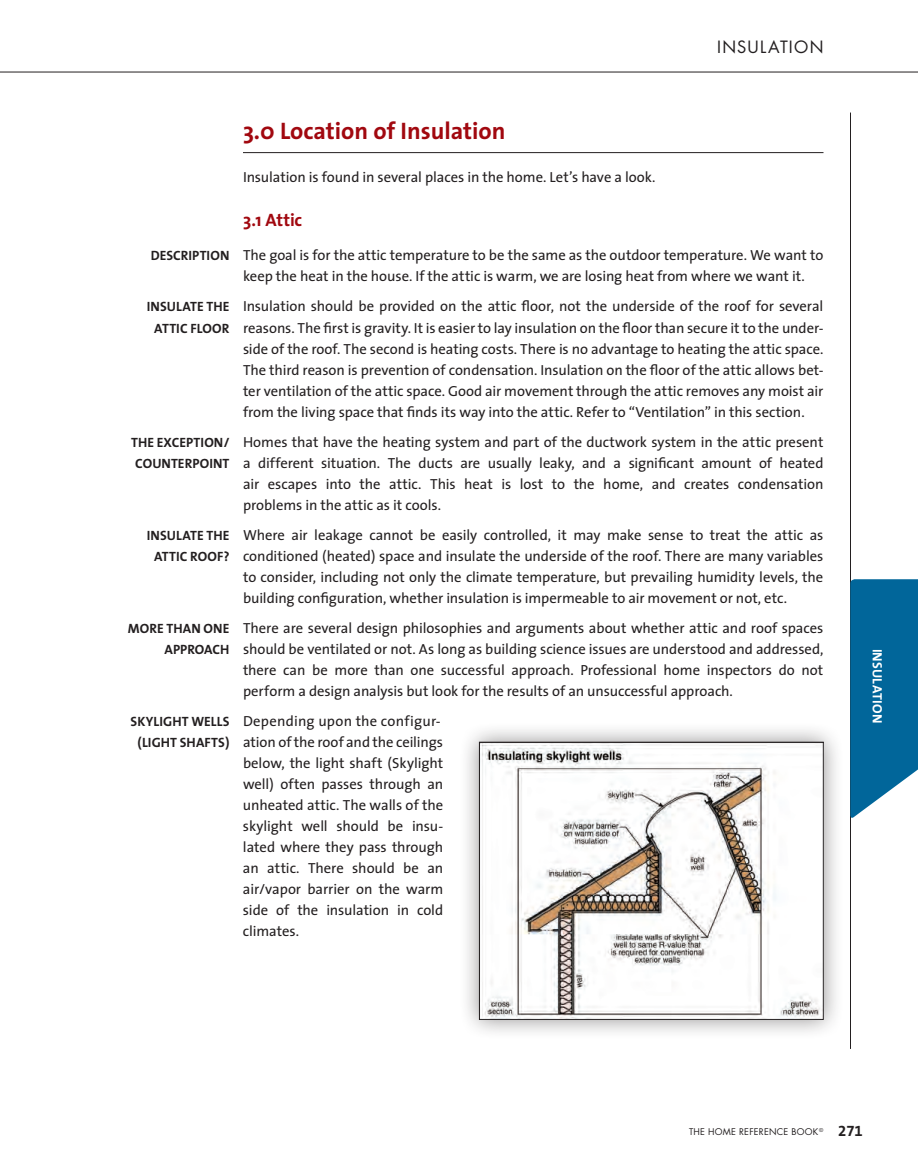
<style>
.page{position:relative;width:918px;height:1175px;background:#fff}
.page>*{position:absolute;margin:0;border:0;box-sizing:border-box;transform-origin:0 0}
.t1{font:700 24px "The Sans";color:#a1080f}
.t2{font:700 18px "The Sans";letter-spacing:-.01em;color:#a1080f}
.t3{font:16.5px "Futura";letter-spacing:.08em;color:#231f20}
.t4{font:15px "The Sans Bold Expert";color:#231f20}
.t5{font:14.7px/21px "The Sans";letter-spacing:-.005em;color:#231f20}
.t6{font:14.7px "The Sans";letter-spacing:.015em;color:#231f20}
.t7{font:700 13.5px "The Sans";letter-spacing:.015em;color:#fff}
.t8{font:9px "Futura";letter-spacing:.025em;color:#231f20}
.s1{font-weight:700;font-size:13.5px}
</style>
<div class="page">
<hr style="left:0;top:72px;width:918px;height:1px;background:#231f20">
<hr style="left:850px;top:112px;width:1px;height:936px;background:#231f20">
<svg style="left:850px;top:579px;width:68px;height:239px;background:#1973a1"></svg>
<hr style="left:243px;top:152px;width:581px;height:1px;background:#231f20">
<div style="left:458px;top:721px;width:386px;height:319px;background:#231f20;opacity:.5"></div>
<img style="left:481px;top:744px;width:341px;height:273px">
<div style="left:479px;top:742px;width:345px;height:277px;border:1px solid #231f20"></div>
<p class="t3" style="left:717px;top:36px;width:108px">INSULATION</p>
<h1 class="t1" style="left:243px;top:111px;width:264px">3.0 Location of Insulation</h1>
<p class="t5" style="left:243px;top:166px;width:414px">Insulation is found in several places in the home. Let’s have a look.</p>
<p class="t2" style="left:243px;top:205px;width:61px">3.1 Attic</p>
<p class="t5" style="left:243px;top:244px;width:582px;text-indent:-92px"><span class="s1">DESCRIPTION</span> The goal is for the attic temperature to be the same as the outdoor temperature. We want to keep the heat in the house. If the attic is warm, we are losing heat from where we want it.</p>
<p class="t5" style="left:147px;top:295px;width:678px"><span class="s1">INSULATE THE</span> Insulation should be provided on the attic floor, not the underside of the roof for several</p>
<p class="t5" style="left:154px;top:316px;width:671px"><span class="s1">ATTIC FLOOR</span> reasons. The first is gravity. It is easier to lay insulation on the floor than secure it to the under-</p>
<p class="t5" style="left:243px;top:337px;width:582px">side of the roof. The second is heating costs. There is no advantage to heating the attic space.</p>
<p class="t5" style="left:243px;top:358px;width:582px">The third reason is prevention of condensation. Insulation on the floor of the attic allows bet-</p>
<p class="t5" style="left:243px;top:379px;width:582px">ter ventilation of the attic space. Good air movement through the attic removes any moist air</p>
<p class="t5" style="left:243px;top:400px;width:563px">from the living space that finds its way into the attic. Refer to “Ventilation” in this section.</p>
<p class="t5" style="left:131px;top:430px;width:694px"><span class="s1">THE EXCEPTION/</span> Homes that have the heating system and part of the ductwork system in the attic present</p>
<p class="t5" style="left:135px;top:451px;width:690px"><span class="s1">COUNTERPOINT</span> a different situation. The ducts are usually leaky, and a significant amount of heated</p>
<p class="t5" style="left:243px;top:472px;width:582px">air escapes into the attic. This heat is lost to the home, and creates condensation</p>
<p class="t5" style="left:243px;top:493px;width:200px">problems in the attic as it cools.</p>
<p class="t5" style="left:147px;top:523px;width:678px"><span class="s1">INSULATE THE</span> Where air leakage cannot be easily controlled, it may make sense to treat the attic as</p>
<p class="t5" style="left:154px;top:544px;width:671px"><span class="s1">ATTIC ROOF?</span> conditioned (heated) space and insulate the underside of the roof. There are many variables</p>
<p class="t5" style="left:243px;top:565px;width:582px">to consider, including not only the climate temperature, but prevailing humidity levels, the</p>
<p class="t5" style="left:243px;top:586px;width:546px">building configuration, whether insulation is impermeable to air movement or not, etc.</p>
<p class="t5" style="left:128px;top:616px;width:697px"><span class="s1">MORE THAN ONE</span> There are several design philosophies and arguments about whether attic and roof spaces</p>
<p class="t5" style="left:165px;top:637px;width:660px"><span class="s1">APPROACH</span> should be ventilated or not. As long as building science issues are understood and addressed,</p>
<p class="t5" style="left:243px;top:658px;width:582px">there can be more than one successful approach. Professional home inspectors do not</p>
<p class="t5" style="left:243px;top:679px;width:491px">perform a design analysis but look for the results of an unsuccessful approach.</p>
<p class="t6" style="left:131px;top:708px;width:312px"><span class="s1">SKYLIGHT WELLS</span> Depending upon the configur-</p>
<p class="t5" style="left:137px;top:730px;width:307px"><span class="s1">(LIGHT SHAFTS)</span> ation of the roof and the ceilings</p>
<p class="t5" style="left:243px;top:751px;width:202px">below, the light shaft (Skylight</p>
<p class="t5" style="left:243px;top:772px;width:202px">well) often passes through an</p>
<p class="t5" style="left:243px;top:793px;width:202px">unheated attic. The walls of the</p>
<p class="t5" style="left:243px;top:814px;width:202px">skylight well should be insu-</p>
<p class="t5" style="left:243px;top:835px;width:202px">lated where they pass through</p>
<p class="t5" style="left:243px;top:856px;width:202px">an attic. There should be an</p>
<p class="t5" style="left:243px;top:877px;width:202px">air/vapor barrier on the warm</p>
<p class="t5" style="left:243px;top:898px;width:202px">side of the insulation in cold</p>
<p class="t5" style="left:243px;top:919px;width:58px">climates.</p>
<p class="t7" style="left:889px;top:648px;width:76px;rotate:90deg">INSULATION</p>
<p class="t8" style="left:689px;top:1125px;width:136px">THE HOME REFERENCE BOOK <sup>©</sup></p>
<p class="t4" style="left:838px;top:1117px;width:26px">271</p>
</div>
